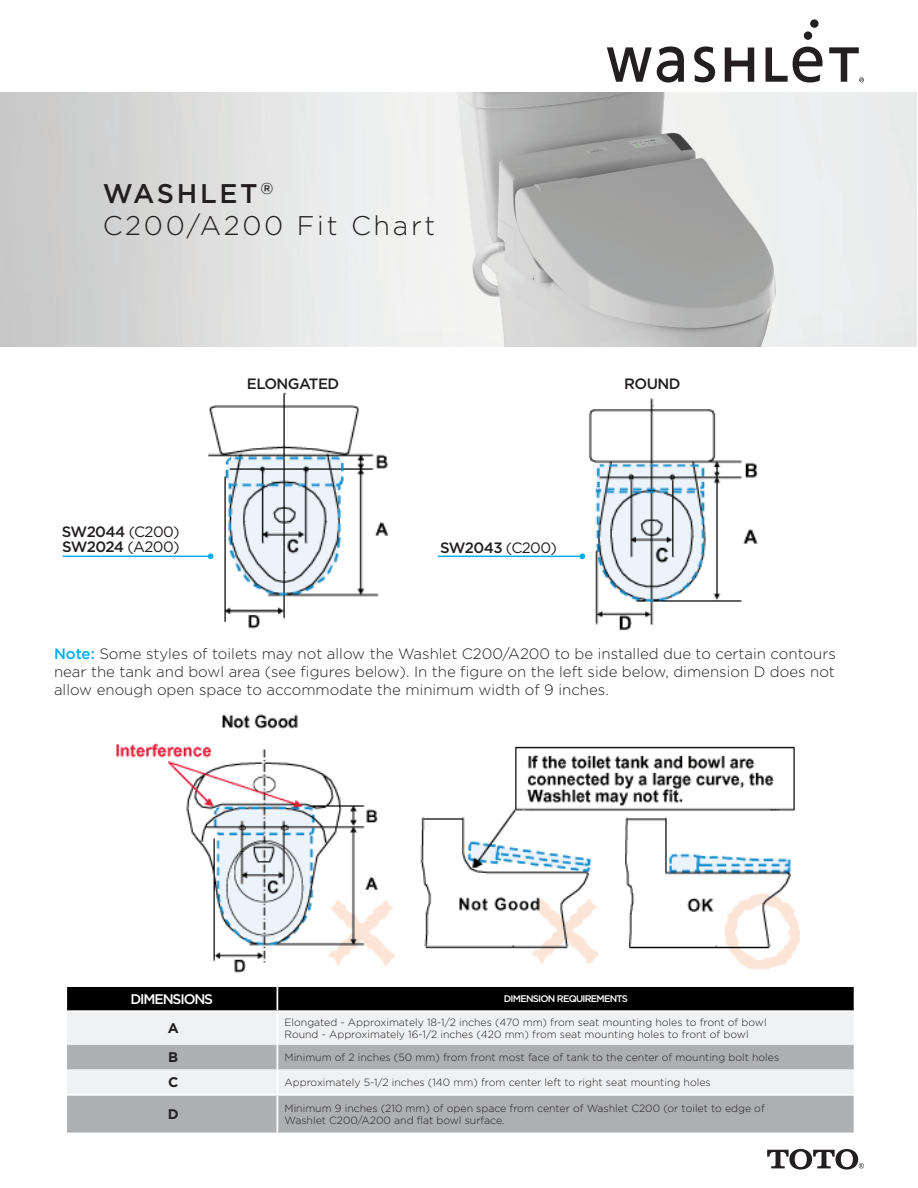
<style>
.page{position:relative;width:918px;height:1188px;background:#fff}
.page>*{position:absolute;margin:0;border:0;box-sizing:border-box;transform-origin:0 0}
.t1{font:300 27px/32.4px "Gotham";letter-spacing:.1em;color:#231f20}
.t2{font:300 15px/18px "Gotham";color:#231f20;text-align:justify}
.t3{font:500 15px/15px "Gotham";letter-spacing:-.04em;color:#231f20}
.t4{font:500 13.95px "Gotham";letter-spacing:-.08em;color:#fff}
.t5{font:700 13.95px "Gotham";color:#231f20}
.t6{font:300 10.5px/12.6px "Gotham";color:#231f20}
.t7{font:500 9.6px "Gotham";letter-spacing:-.08em;color:#fff}
.s1{font-weight:500}
.s2{font-weight:400}
.s3{font-weight:500;color:#00aeef}
</style>
<div class="page">
<svg style="left:725px;top:48px;width:29px;height:34px"></svg>
<div style="left:804px;top:31px;width:8px;height:9px;background:#231f20;border-radius:50%"></div>
<div style="left:810px;top:19px;width:9px;height:9px;background:#231f20;border-radius:50%"></div>
<svg style="left:694px;top:46px;width:21px;height:36px"></svg>
<svg style="left:607px;top:46px;width:77px;height:37px"></svg>
<svg style="left:766px;top:47px;width:98px;height:36px"></svg>
<svg style="left:767px;top:1149px;width:97px;height:21px"></svg>
<div style="left:67px;top:1012px;width:787px;height:32px;background:#f0f1f2"></div>
<hr style="left:67px;top:1044px;width:210px;height:1px;background:#e9eaeb">
<hr style="left:278px;top:1044px;width:577px;height:1px;background:#e9eaeb">
<hr style="left:277px;top:1012px;width:1px;height:33px;background:#fff">
<div style="left:67px;top:987px;width:787px;height:23px;background:#000"></div>
<hr style="left:854px;top:1011px;width:1px;height:34px;background:#fff">
<svg style="left:66px;top:1045px;width:789px;height:88px"></svg>
<hr style="left:65px;top:1094px;width:212px;height:2px;background:#fff">
<hr style="left:277px;top:1094px;width:577px;height:2px;background:#fff">
<img style="left:138px;top:392px;width:620px;height:239px">
<img style="left:116px;top:714px;width:684px;height:259px">
<img style="left:0;top:93px;width:917px;height:253px">
<hr style="left:63px;top:556px;width:148px;height:1px;background:#00aeef">
<svg style="left:208px;top:553px;width:5px;height:6px"></svg>
<hr style="left:438px;top:556px;width:144px;height:1px;background:#00aeef">
<svg style="left:580px;top:553px;width:5px;height:6px"></svg>
<h1 class="t1" style="left:103px;top:177px;width:334px"><span class="s1">WASHLET</span><sup>®<br></sup>C200/A200 Fit Chart</h1>
<h2 class="t3" style="left:62px;top:523px;width:119px">SW2044 <span class="s2">(C200)<br></span>SW2024 <span class="s2">(A200)</span></h2>
<h2 class="t3" style="left:247px;top:375px;width:94px">ELONGATED</h2>
<h2 class="t3" style="left:624px;top:375px;width:58px">ROUND</h2>
<h2 class="t3" style="left:440px;top:540px;width:118px">SW2043 <span class="s2">(C200)</span></h2>
<p class="t2" style="left:54px;top:644px;width:783px"><span class="s3">Note:</span> Some styles of toilets may not allow the Washlet C200/A200 to be installed due to certain contours near the tank and bowl area (see figures below). In the figure on the left side below, dimension D does not allow enough open space to accommodate the minimum width of 9 inches.</p>
<h3 class="t4" style="left:130px;top:991px;width:84px">DIMENSIONS</h3>
<p class="t7" style="left:504px;top:993px;width:126px">DIMENSION REQUIREMENTS</p>
<h3 class="t5" style="left:168px;top:1020px;width:13px">A</h3>
<p class="t6" style="left:285px;top:1016px;width:484px">Elongated - Approximately 18-1/2 inches (470 mm) from seat mounting holes to front of bowl<br>Round - Approximately 16-1/2 inches (420 mm) from seat mounting holes to front of bowl</p>
<h3 class="t5" style="left:168px;top:1049px;width:12px">B</h3>
<p class="t6" style="left:285px;top:1051px;width:496px">Minimum of 2 inches (50 mm) from front most face of tank to the center of mounting bolt holes</p>
<h3 class="t5" style="left:168px;top:1074px;width:12px">C</h3>
<p class="t6" style="left:285px;top:1076px;width:428px">Approximately 5-1/2 inches (140 mm) from center left to right seat mounting holes</p>
<h3 class="t5" style="left:168px;top:1106px;width:12px">D</h3>
<p class="t6" style="left:285px;top:1102px;width:482px">Minimum 9 inches (210 mm) of open space from center of Washlet C200 (or toilet to edge of<br>Washlet C200/A200 and flat bowl surface.</p>
</div>
